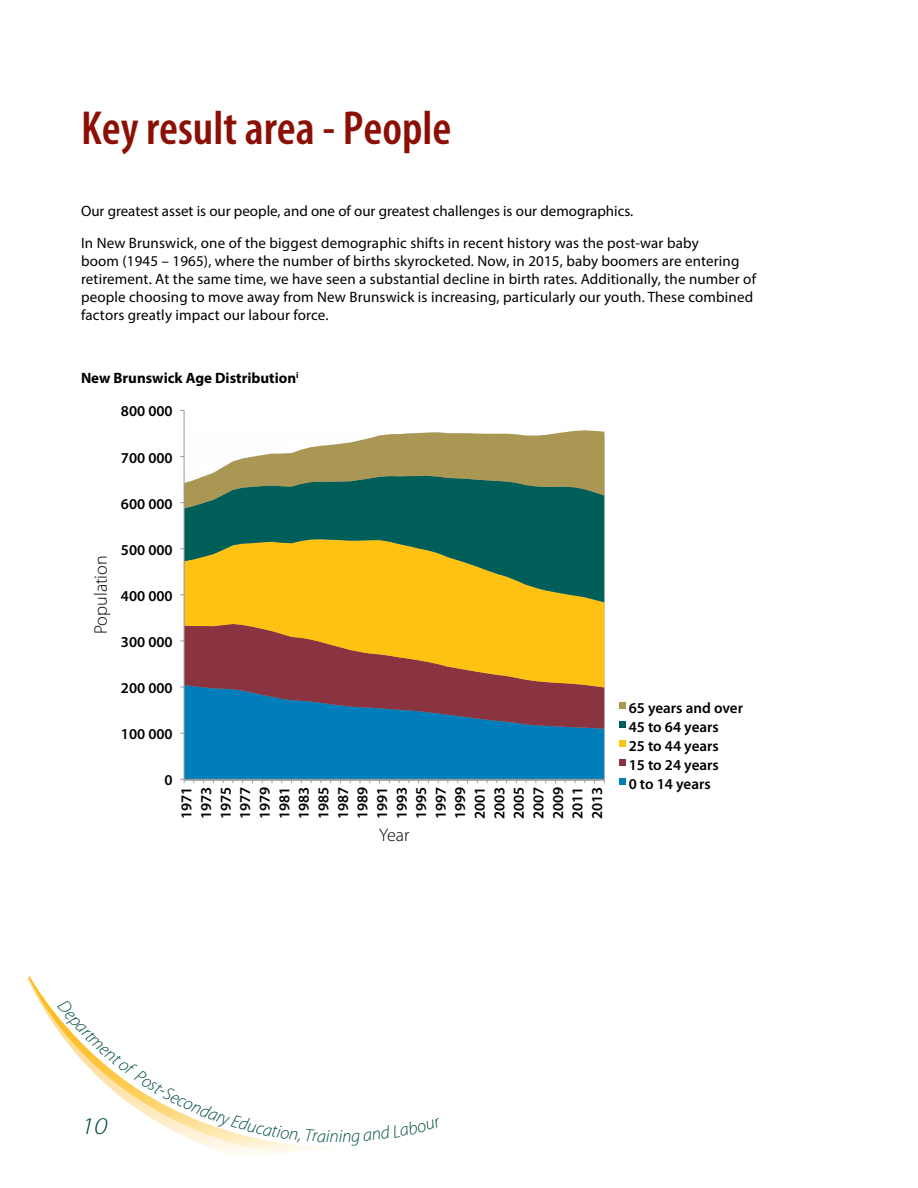
<style>
.page{position:relative;width:918px;height:1188px;background:#fff}
.page>*{position:absolute;margin:0;border:0;box-sizing:border-box;transform-origin:0 0}
.Grands_titres{font:600 condensed 48px "Myriad Pro";color:#8b0f04}
.t1{font:italic 300 24px "Myriad Pro";color:#004d43;scale:1.2 1}
.t2{font:300 18.15px "Myriad Pro";color:#000}
.t3{font:italic 300 18px "Myriad Pro";color:#004d43}
.t4{font:600 15.15px/19.5px "Myriad Pro";color:#000;text-align:justify}
.texte_principal{font:15px/18px "Myriad Pro";letter-spacing:.01em;color:#000}
.texte_principal_gras{font:700 15px "Myriad Pro";color:#000}
</style>
<div class="page">
<svg style="left:27px;top:975px;width:299px;height:179px"></svg>
<svg style="left:185px;top:602px;width:419px;height:83px;background:#d59022"></svg>
<svg style="left:185px;top:508px;width:419px;height:94px;background:#738c38"></svg>
<hr style="left:184px;top:410px;width:1px;height:369px;background:#989898">
<svg style="left:180px;top:430px;width:424px;height:78px"></svg>
<svg style="left:180px;top:685px;width:425px;height:98px;background:#2d709d"></svg>
<div style="left:619px;top:702px;width:7px;height:7px;background:#a99753"></div>
<div style="left:619px;top:721px;width:7px;height:7px;background:#005e58"></div>
<div style="left:619px;top:740px;width:7px;height:7px;background:#fec312"></div>
<div style="left:619px;top:759px;width:7px;height:7px;background:#8b3441"></div>
<div style="left:619px;top:778px;width:7px;height:7px;background:#007eb9"></div>
<svg style="left:57px;top:999px;width:269px;height:144px"></svg>
<p class="Grands_titres" style="left:81px;top:102px;width:372px">Key result area - People</p>
<p class="texte_principal" style="left:81px;top:202px;width:554px">Our greatest asset is our people, and one of our greatest challenges is our demographics.</p>
<p class="texte_principal" style="left:81px;top:233px;width:677px">In New Brunswick, one of the biggest demographic shifts in recent history was the post-war baby<br>boom (1945 – 1965), where the number of births skyrocketed. Now, in 2015, baby boomers are entering retirement. At the same time, we have seen a substantial decline in birth rates. Additionally, the number of people choosing to move away from New Brunswick is increasing, particularly our youth. These combined factors greatly impact our labour force.</p>
<p class="texte_principal_gras" style="left:81px;top:368px;width:219px">New Brunswick Age Distribution<sup>i</sup></p>
<p class="t4" style="left:121px;top:401px;width:53px">800 000</p>
<p class="t4" style="left:121px;top:447px;width:53px">700 000</p>
<p class="t4" style="left:121px;top:493px;width:53px">600 000</p>
<p class="t2" style="left:90px;top:634px;width:80px;rotate:-90deg">Population</p>
<p class="t4" style="left:121px;top:540px;width:53px">500 000</p>
<p class="t4" style="left:121px;top:586px;width:53px">400 000</p>
<p class="t4" style="left:121px;top:632px;width:53px">300 000</p>
<p class="t4" style="left:121px;top:678px;width:53px">200 000</p>
<p class="t4" style="left:121px;top:724px;width:53px">100 000</p>
<p class="t4" style="left:165px;top:770px;width:10px">0</p>
<p class="t4" style="left:176px;top:819px;width:34px;rotate:-90deg">1971<br>1973<br>1975<br>1977<br>1979<br>1981<br>1983<br>1985<br>1987<br>1989<br>1991<br>1993<br>1995<br>1997<br>1999<br>2001<br>2003<br>2005<br>2007<br>2009<br>2011<br>2013</p>
<p class="t2" style="left:379px;top:824px;width:32px">Year</p>
<p class="t4" style="left:629px;top:698px;width:116px;line-height:19px;text-align:left">65 years and over<br>45 to 64 years<br>25 to 44 years<br>15 to 24 years<br>0 to 14 years</p>
<h2 class="t1" style="left:81px;top:1112px;width:24px">10</h2>
<p class="t3" style="left:330px;top:1125px;width:11px">n</p>
</div>
